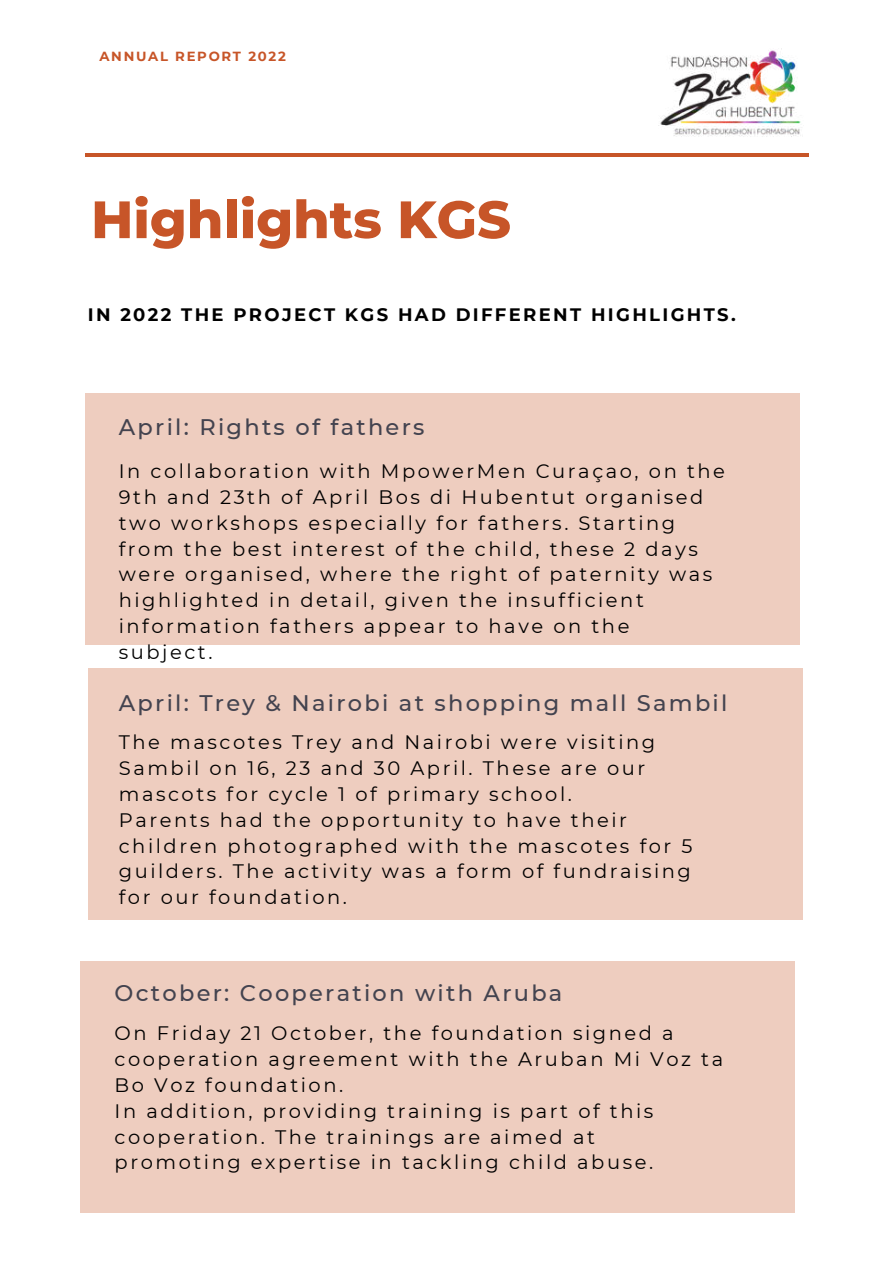
<style>
.page{position:relative;width:893px;height:1264px;background:#fff}
.page>*{position:absolute;margin:0;border:0;box-sizing:border-box;transform-origin:0 0}
.t1{font:800 52.5px "Montserrat";color:#c75528}
.t2{font:500 22.5px "Montserrat";letter-spacing:.1em;color:#43434f}
.t3{font:19.5px/25.8px "Montserrat";letter-spacing:.13em;color:#000}
.t4{font:700 18px "Montserrat";letter-spacing:.13em;color:#000}
.t5{font:700 13.2px "Montserrat";letter-spacing:.13em;color:#c75528}
</style>
<div class="page">
<hr style="left:85px;top:153px;width:723px;height:3px;background:#c75528">
<div style="left:85px;top:393px;width:714px;height:251px;background:#eecdbf"></div>
<div style="left:88px;top:669px;width:714px;height:250px;background:#eecdbf"></div>
<div style="left:80px;top:961px;width:714px;height:251px;background:#eecdbf"></div>
<img style="left:658px;top:50px;width:143px;height:87px">
<p class="t5" style="left:99px;top:48px;width:188px">ANNUAL REPORT 2022</p>
<h1 class="t1" style="left:91px;top:187px;width:421px">Highlights KGS</h1>
<p class="t4" style="left:88px;top:304px;width:649px">IN 2022 THE PROJECT KGS HAD DIFFERENT HIGHLIGHTS.</p>
<p class="t2" style="left:119px;top:413px;width:307px">April: Rights of fathers</p>
<p class="t3" style="left:119px;top:458px;width:607px">In collaboration with MpowerMen Curaçao, on the 9th and 23th of April Bos di Hubentut organised two workshops especially for fathers. Starting from the best interest of the child, these 2 days were organised, where the right of paternity was highlighted in detail, given the insufficient information fathers appear to have on the subject.</p>
<p class="t2" style="left:119px;top:688px;width:610px">April: Trey &amp; Nairobi at shopping mall Sambil</p>
<p class="t3" style="left:119px;top:729px;width:575px">The mascotes Trey and Nairobi were visiting Sambil on 16, 23 and 30 April. These are our mascots for cycle 1 of primary school.<br>Parents had the opportunity to have their children photographed with the mascotes for 5 guilders. The activity was a form of fundraising for our foundation.</p>
<p class="t2" style="left:115px;top:979px;width:449px">October: Cooperation with Aruba</p>
<p class="t3" style="left:115px;top:1020px;width:610px">On Friday 21 October, the foundation signed a cooperation agreement with the Aruban Mi Voz ta Bo Voz foundation.<br>In addition, providing training is part of this cooperation. The trainings are aimed at promoting expertise in tackling child abuse.</p>
</div>
